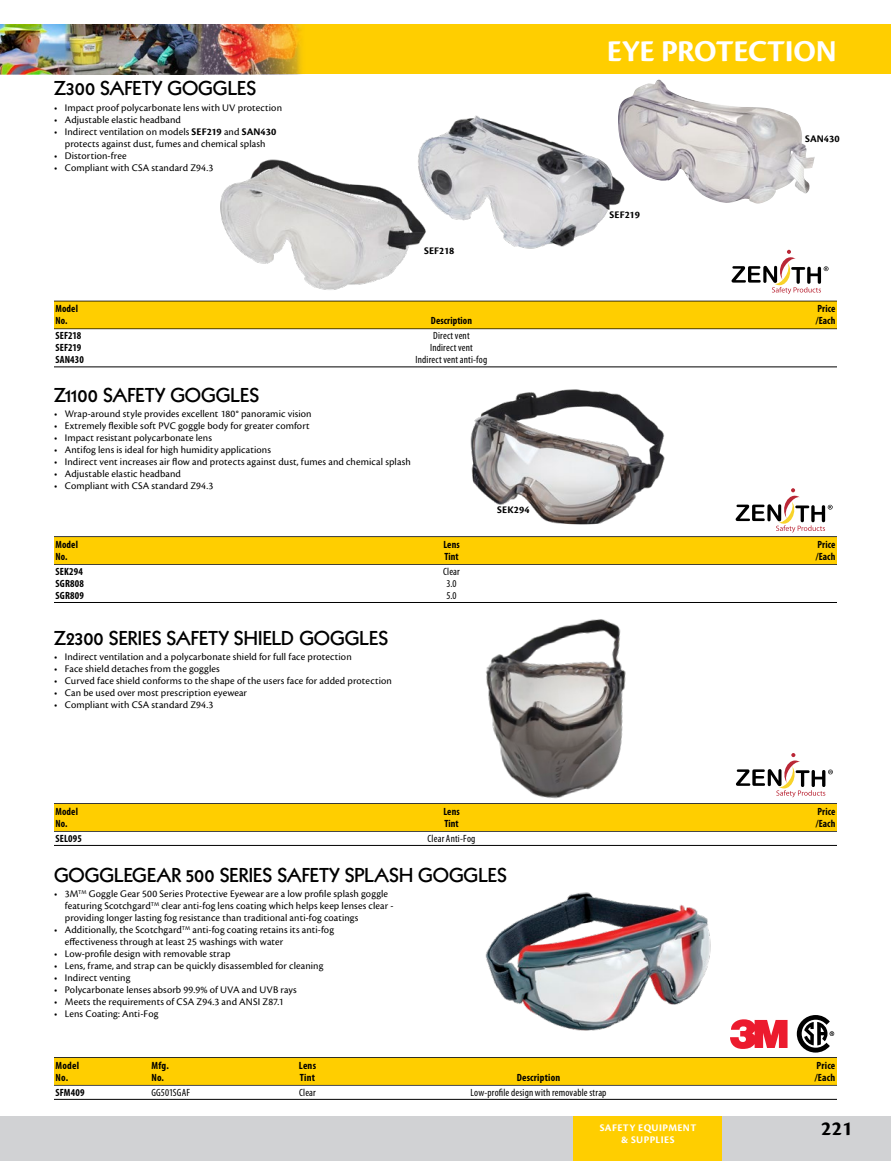
<style>
.page{position:relative;width:891px;height:1161px;background:#fff}
.page>*{position:absolute;margin:0;border:0;box-sizing:border-box;transform-origin:0 0}
.Page_Header{font:700 31.5px "Cronos Pro";letter-spacing:-.005em;color:#fff}
.t1{font:700 21px "Cronos Pro";color:#000}
.Sub_Header{font:800 19.5px "Kabel LT Std";letter-spacing:.01em;color:#000}
.Bullets{font:10.5px/12px "Cronos Pro";letter-spacing:.01em;color:#000}
.Rule_Above___Below{font:700 condensed 10.5px "Myriad Pro";letter-spacing:.01em;color:#000}
.Rule_Below{font:condensed 10.5px "Myriad Pro";letter-spacing:.015em;color:#000}
.Chart_Text{font:condensed 10.5px "Myriad Pro";letter-spacing:.015em;color:#000}
.t2{font:700 10.5px "Cronos Pro";letter-spacing:.04em;color:#fff}
.Chart_Text-2{font:700 condensed 10.5px "Myriad Pro";letter-spacing:.01em;color:#000}
.Rule_Below-2{font:700 condensed 10.5px "Myriad Pro";letter-spacing:.01em;color:#000}
.Model{font:700 10.5px "Cronos Pro";letter-spacing:.01em;color:#000}
.s1{font-weight:700}
</style>
<div class="page">
<div style="left:0;top:1116px;width:891px;height:45px;background:#d1d2d4"></div>
<div style="left:574px;top:1116px;width:148px;height:45px;background:#ffce00"></div>
<div style="left:0;top:24px;width:891px;height:50px;background:#ffce00"></div>
<img style="left:77px;top:24px;width:112px;height:50px">
<img style="left:0;top:24px;width:77px;height:50px">
<img style="left:189px;top:24px;width:112px;height:50px">
<svg style="left:732px;top:250px;width:97px;height:44px"></svg>
<svg style="left:736px;top:753px;width:97px;height:44px"></svg>
<svg style="left:736px;top:488px;width:97px;height:45px"></svg>
<div style="left:54px;top:301px;width:783px;height:28px;background:#755e00"></div>
<div style="left:54px;top:301px;width:783px;height:27px;background:#ffce00"></div>
<hr style="left:54px;top:367px;width:783px;height:1px;background:#000">
<div style="left:54px;top:536px;width:783px;height:29px;background:#45443d"></div>
<div style="left:54px;top:537px;width:783px;height:27px;background:#ffce00"></div>
<hr style="left:54px;top:602px;width:783px;height:1px;background:#000">
<svg style="left:54px;top:803px;width:783px;height:29px"></svg>
<div style="left:54px;top:804px;width:783px;height:27px;background:#ffce00"></div>
<hr style="left:54px;top:845px;width:783px;height:1px;background:#000">
<img style="left:618px;top:79px;width:197px;height:125px">
<img style="left:418px;top:114px;width:210px;height:135px">
<img style="left:220px;top:157px;width:210px;height:133px">
<img style="left:469px;top:619px;width:181px;height:185px">
<img style="left:470px;top:389px;width:195px;height:136px">
<svg style="left:54px;top:1057px;width:783px;height:29px;background:#45433d"></svg>
<div style="left:54px;top:1058px;width:783px;height:27px;background:#ffce00"></div>
<hr style="left:54px;top:1099px;width:783px;height:1px;background:#000">
<svg style="left:730px;top:1019px;width:58px;height:30px"></svg>
<svg style="left:797px;top:1015px;width:37px;height:38px"></svg>
<img style="left:485px;top:892px;width:226px;height:139px">
<p class="Sub_Header" style="left:54px;top:77px;width:204px">Z300 SAFETY GOGGLES</p>
<p class="Bullets" style="left:54px;top:101px;width:230px">• Impact proof polycarbonate lens with UV protection</p>
<p class="Bullets" style="left:54px;top:113px;width:129px">• Adjustable elastic headband</p>
<p class="Bullets" style="left:54px;top:125px;width:224px;text-align:center">• Indirect ventilation on models <span class="s1">SEF219</span> and <span class="s1">SAN430 </span>protects against dust, fumes and chemical splash</p>
<p class="Bullets" style="left:54px;top:149px;width:74px">• Distortion-free</p>
<p class="Bullets" style="left:54px;top:161px;width:161px">• Compliant with CSA standard Z94.3</p>
<p class="Model" style="left:424px;top:244px;width:32px">SEF218</p>
<p class="Page_Header" style="left:607px;top:33px;width:232px">EYE PROTECTION</p>
<p class="Model" style="left:610px;top:209px;width:32px">SEF219</p>
<p class="Model" style="left:805px;top:132px;width:36px">SAN430</p>
<p class="Rule_Above___Below" style="left:56px;top:303px;width:24px">Model</p>
<p class="Rule_Above___Below" style="left:818px;top:303px;width:19px">Price</p>
<p class="Rule_Above___Below" style="left:56px;top:315px;width:13px">No.</p>
<p class="Rule_Above___Below" style="left:431px;top:315px;width:43px">Description</p>
<p class="Rule_Above___Below" style="left:816px;top:315px;width:21px">/Each</p>
<p class="Chart_Text-2" style="left:56px;top:330px;width:27px">SEF218</p>
<p class="Chart_Text" style="left:433px;top:330px;width:38px">Direct vent</p>
<p class="Chart_Text-2" style="left:56px;top:342px;width:27px">SEF219</p>
<p class="Chart_Text" style="left:430px;top:342px;width:44px">Indirect vent</p>
<p class="Rule_Below-2" style="left:56px;top:354px;width:30px">SAN430</p>
<p class="Rule_Below" style="left:416px;top:354px;width:73px">Indirect vent anti-fog</p>
<p class="Sub_Header" style="left:54px;top:383px;width:207px">Z1100 SAFETY GOGGLES</p>
<p class="Bullets" style="left:54px;top:408px;width:259px">• Wrap-around style provides excellent 180° panoramic vision</p>
<p class="Bullets" style="left:54px;top:420px;width:257px">• Extremely flexible soft PVC goggle body for greater comfort</p>
<p class="Bullets" style="left:54px;top:432px;width:160px">• Impact resistant polycarbonate lens</p>
<p class="Bullets" style="left:54px;top:444px;width:219px">• Antifog lens is ideal for high humidity applications</p>
<p class="Bullets" style="left:54px;top:456px;width:358px">• Indirect vent increases air flow and protects against dust, fumes and chemical splash</p>
<p class="Bullets" style="left:54px;top:468px;width:129px">• Adjustable elastic headband</p>
<p class="Bullets" style="left:54px;top:480px;width:161px">• Compliant with CSA standard Z94.3</p>
<p class="Model" style="left:497px;top:504px;width:34px">SEK294</p>
<p class="Rule_Above___Below" style="left:56px;top:538px;width:24px">Model</p>
<p class="Rule_Above___Below" style="left:443px;top:538px;width:18px">Lens</p>
<p class="Rule_Above___Below" style="left:818px;top:538px;width:19px">Price</p>
<p class="Rule_Above___Below" style="left:56px;top:550px;width:13px">No.</p>
<p class="Rule_Above___Below" style="left:444px;top:550px;width:16px">Tint</p>
<p class="Rule_Above___Below" style="left:816px;top:550px;width:21px">/Each</p>
<p class="Chart_Text-2" style="left:56px;top:566px;width:29px">SEK294</p>
<p class="Chart_Text" style="left:443px;top:566px;width:18px">Clear</p>
<p class="Chart_Text-2" style="left:56px;top:578px;width:30px">SGR808</p>
<p class="Chart_Text" style="left:446px;top:578px;width:12px">3.0</p>
<p class="Rule_Below-2" style="left:56px;top:590px;width:30px">SGR809</p>
<p class="Rule_Below" style="left:446px;top:590px;width:12px">5.0</p>
<p class="Sub_Header" style="left:54px;top:626px;width:336px">Z2300 SERIES SAFETY SHIELD GOGGLES</p>
<p class="Bullets" style="left:54px;top:651px;width:299px">• Indirect ventilation and a polycarbonate shield for full face protection</p>
<p class="Bullets" style="left:54px;top:663px;width:167px">• Face shield detaches from the goggles</p>
<p class="Bullets" style="left:54px;top:675px;width:339px">• Curved face shield conforms to the shape of the users face for added protection</p>
<p class="Bullets" style="left:54px;top:687px;width:195px">• Can be used over most prescription eyewear</p>
<p class="Bullets" style="left:54px;top:699px;width:161px">• Compliant with CSA standard Z94.3</p>
<p class="Rule_Above___Below" style="left:56px;top:805px;width:24px">Model</p>
<p class="Rule_Above___Below" style="left:443px;top:805px;width:18px">Lens</p>
<p class="Rule_Above___Below" style="left:818px;top:805px;width:19px">Price</p>
<p class="Rule_Above___Below" style="left:56px;top:817px;width:13px">No.</p>
<p class="Rule_Above___Below" style="left:444px;top:817px;width:16px">Tint</p>
<p class="Rule_Above___Below" style="left:816px;top:817px;width:21px">/Each</p>
<p class="Rule_Below-2" style="left:56px;top:833px;width:28px">SEL095</p>
<p class="Rule_Below" style="left:428px;top:833px;width:49px">Clear Anti-Fog</p>
<p class="Sub_Header" style="left:54px;top:864px;width:454px">GOGGLEGEAR 500 SERIES SAFETY SPLASH GOGGLES</p>
<p class="Bullets" style="left:65px;top:888px;width:330px;text-indent:-11px">• 3M<sup>TM</sup> Goggle Gear 500 Series Protective Eyewear are a low profile splash goggle featuring Scotchgard<sup>TM</sup> clear anti-fog lens coating which helps keep lenses clear - providing longer lasting fog resistance than traditional anti-fog coatings</p>
<p class="Bullets" style="left:65px;top:924px;width:271px;text-indent:-11px">• Additionally, the Scotchgard<sup>TM</sup> anti-fog coating retains its anti‑fog effectiveness through at least 25 washings with water</p>
<p class="Bullets" style="left:54px;top:948px;width:178px">• Low-profile design with removable strap</p>
<p class="Bullets" style="left:54px;top:960px;width:271px">• Lens, frame, and strap can be quickly disassembled for cleaning</p>
<p class="Bullets" style="left:54px;top:972px;width:78px">• Indirect venting</p>
<p class="Bullets" style="left:54px;top:984px;width:244px">• Polycarbonate lenses absorb 99.9% of UVA and UVB rays</p>
<p class="Bullets" style="left:54px;top:996px;width:231px">• Meets the requirements of CSA Z94.3 and ANSI Z87.1</p>
<p class="Bullets" style="left:54px;top:1008px;width:106px">• Lens Coating: Anti-Fog</p>
<p class="Rule_Above___Below" style="left:56px;top:1059px;width:25px">Model</p>
<p class="Rule_Above___Below" style="left:151px;top:1059px;width:19px">Mfg.</p>
<p class="Rule_Above___Below" style="left:299px;top:1059px;width:19px">Lens</p>
<p class="Rule_Above___Below" style="left:817px;top:1059px;width:20px">Price</p>
<p class="Rule_Above___Below" style="left:56px;top:1071px;width:14px">No.</p>
<p class="Rule_Above___Below" style="left:152px;top:1071px;width:14px">No.</p>
<p class="Rule_Above___Below" style="left:300px;top:1071px;width:17px">Tint</p>
<p class="Rule_Above___Below" style="left:517px;top:1071px;width:45px">Description</p>
<p class="Rule_Above___Below" style="left:815px;top:1071px;width:22px">/Each</p>
<p class="Rule_Below-2" style="left:56px;top:1086px;width:30px">SFM409</p>
<p class="Rule_Below" style="left:152px;top:1087px;width:40px">GG501SGAF</p>
<p class="Rule_Below" style="left:299px;top:1087px;width:18px">Clear</p>
<p class="Rule_Below" style="left:470px;top:1087px;width:138px">Low-profile design with removable strap</p>
<p class="t2" style="left:600px;top:1122px;width:98px">SAFETY EQUIPMENT</p>
<h2 class="t1" style="left:821px;top:1116px;width:33px">221</h2>
<p class="t2" style="left:621px;top:1134px;width:55px">&amp; SUPPLIES</p>
</div>
